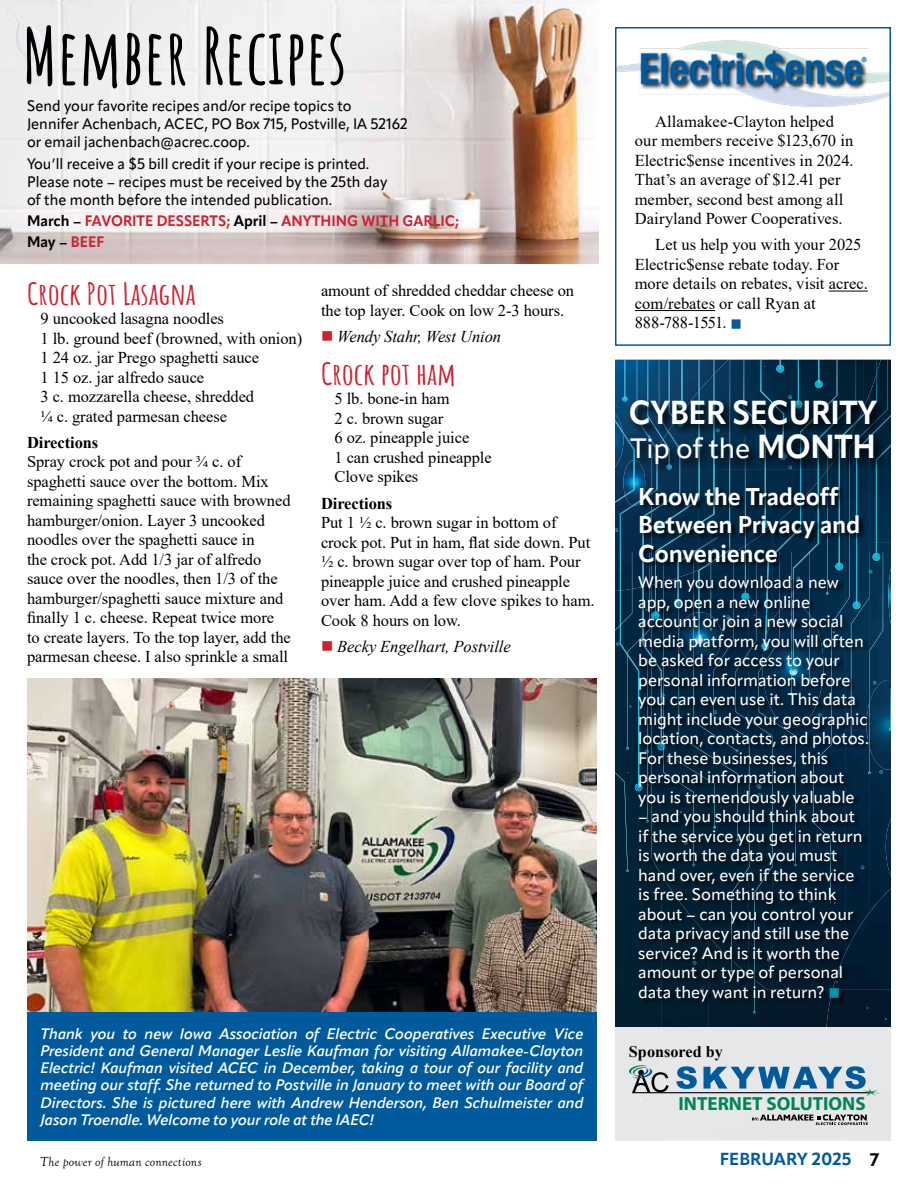
<style>
.page{position:relative;width:918px;height:1188px;background:#fff}
.page>*{position:absolute;margin:0;border:0;box-sizing:border-box;transform-origin:0 0}
.t1{font:700 76.5px "Amatic SC";color:#000}
.t2{font:700 32.85px "Apparat";letter-spacing:-.01em;color:#fff;scale:.93 1}
.t3{font:700 30px "Amatic SC";letter-spacing:-.005em;color:#d0202e;scale:1.12 1}
.t4{font:500 27.75px "Apparat";letter-spacing:-.005em;color:#fff}
.t5{font:700 24px/28.5px "Apparat";letter-spacing:-.015em;color:#fff}
.t6{font:700 19.05px "Myriad Pro";color:#008457}
.t7{font:700 17.25px "Apparat";color:#005a9c}
.t8{font:16.5px/19.5px "Times New Roman";letter-spacing:-.005em;color:#000}
.t9{font:500 16.5px/19.5px "Apparat";letter-spacing:-.005em;color:#fff}
.t10{font:italic 16.5px "Times New Roman";letter-spacing:-.005em;color:#000}
.t11{font:700 16.5px "Times New Roman";letter-spacing:-.005em;color:#000}
.t12{font:700 16.2px "Times New Roman";color:#000}
.t13{font:italic 600 15px/17.2px "Apparat";letter-spacing:-.005em;color:#fff;text-align:justify}
.t14{font:500 15px/18px "Apparat";color:#000}
.t15{font:700 15px/21px "Apparat";color:#d0202e;scale:.95 1}
.t16{font:italic 13.5px "Goudy Old Style T";letter-spacing:.01em;color:#000}
.s1{color:#000}
.s2{color:#d0202e}
.s3{color:#005a9c}
.s4{font-weight:700;font-size:32.85px}
.s5{color:#0095a9}
.s6{font-size:18px;color:#000}
</style>
<div class="page">
<img style="left:615px;top:631px;width:5px;height:141px">
<div style="left:615px;top:784px;width:46px;height:243px;background:#002132"></div>
<img style="left:661px;top:1008px;width:24px;height:19px">
<img style="left:685px;top:1008px;width:23px;height:19px">
<img style="left:708px;top:1008px;width:24px;height:19px">
<img style="left:732px;top:1008px;width:23px;height:19px">
<img style="left:755px;top:1008px;width:71px;height:19px">
<img style="left:615px;top:360px;width:94px;height:54px">
<img style="left:616px;top:503px;width:4px;height:86px">
<img style="left:615px;top:503px;width:1px;height:86px">
<img style="left:620px;top:631px;width:18px;height:153px">
<img style="left:620px;top:360px;width:31px;height:229px">
<img style="left:615px;top:431px;width:13px;height:72px">
<svg style="left:709px;top:360px;width:2px;height:6px"></svg>
<img style="left:681px;top:360px;width:1px;height:14px">
<img style="left:615px;top:772px;width:13px;height:98px">
<img style="left:627px;top:586px;width:11px;height:161px">
<img style="left:615px;top:589px;width:17px;height:42px">
<img style="left:632px;top:552px;width:1px;height:37px">
<img style="left:625px;top:360px;width:1px;height:37px">
<svg style="left:622px;top:397px;width:5px;height:5px"></svg>
<img style="left:648px;top:360px;width:15px;height:37px">
<img style="left:669px;top:360px;width:8px;height:14px">
<img style="left:883px;top:360px;width:8px;height:320px">
<div style="left:875px;top:770px;width:16px;height:118px;background:#002440"></div>
<img style="left:730px;top:360px;width:70px;height:37px">
<img style="left:698px;top:366px;width:13px;height:8px">
<img style="left:730px;top:476px;width:62px;height:10px">
<img style="left:792px;top:476px;width:8px;height:10px">
<img style="left:651px;top:476px;width:4px;height:10px">
<img style="left:655px;top:374px;width:56px;height:112px">
<img style="left:711px;top:360px;width:19px;height:126px">
<img style="left:856px;top:360px;width:13px;height:37px">
<img style="left:837px;top:360px;width:19px;height:122px">
<img style="left:800px;top:360px;width:37px;height:126px">
<svg style="left:815px;top:360px;width:8px;height:28px"></svg>
<img style="left:798px;top:360px;width:1px;height:35px">
<img style="left:743px;top:360px;width:23px;height:126px">
<img style="left:760px;top:360px;width:24px;height:37px">
<svg style="left:776px;top:360px;width:8px;height:13px"></svg>
<img style="left:856px;top:415px;width:35px;height:187px">
<img style="left:869px;top:360px;width:19px;height:37px">
<img style="left:832px;top:476px;width:19px;height:10px">
<img style="left:875px;top:552px;width:8px;height:220px">
<img style="left:623px;top:460px;width:22px;height:46px">
<svg style="left:632px;top:499px;width:6px;height:7px"></svg>
<img style="left:625px;top:460px;width:10px;height:36px">
<img style="left:886px;top:818px;width:5px;height:58px">
<img style="left:875px;top:680px;width:16px;height:90px">
<img style="left:890px;top:688px;width:1px;height:40px">
<img style="left:615px;top:414px;width:8px;height:53px">
<img style="left:615px;top:420px;width:8px;height:14px">
<img style="left:888px;top:568px;width:3px;height:56px">
<div style="left:826px;top:990px;width:65px;height:37px;background:#06172b"></div>
<div style="left:875px;top:888px;width:16px;height:102px;background:#011c31"></div>
<svg style="left:616px;top:642px;width:3px;height:4px"></svg>
<svg style="left:879px;top:770px;width:4px;height:4px"></svg>
<svg style="left:615px;top:528px;width:3px;height:4px"></svg>
<svg style="left:788px;top:395px;width:14px;height:2px"></svg>
<svg style="left:635px;top:784px;width:3px;height:7px"></svg>
<div style="left:615px;top:1027px;width:276px;height:114px;background:#e5e7e8"></div>
<svg style="left:752px;top:1114px;width:116px;height:11px"></svg>
<svg style="left:629px;top:1065px;width:164px;height:35px"></svg>
<svg style="left:793px;top:1066px;width:87px;height:30px"></svg>
<svg style="left:628px;top:397px;width:260px;height:79px;background:#082e46"></svg>
<div style="left:638px;top:486px;width:237px;height:522px;background:#000;opacity:.75"></div>
<img style="left:618px;top:41px;width:270px;height:65px">
<img style="left:0;top:0;width:598px;height:263px">
<div style="left:615px;top:27px;width:276px;height:319px;border:2px solid #005a9c"></div>
<hr style="left:829px;top:291px;width:39px;height:1px;background:#000">
<hr style="left:635px;top:310px;width:80px;height:1px;background:#000">
<img style="left:27px;top:678px;width:570px;height:334px">
<div style="left:27px;top:1012px;width:570px;height:129px;background:#005a9c"></div>
<h1 class="t1" style="left:23px;top:-3px;width:325px">Member Recipes</h1>
<p class="t14" style="left:27px;top:97px;width:382px">Send your favorite recipes and/or recipe topics to<br>Jennifer Achenbach, ACEC, PO Box 715, Postville, IA 52162 or email jachenbach@acrec.coop.</p>
<p class="t14" style="left:27px;top:155px;width:362px">You’ll receive a $5 bill credit if your recipe is printed.<br>Please note – recipes must be received by the 25th day of the month before the intended publication.</p>
<p class="t15" style="left:27px;top:210px;width:456px"><span class="s1">March –</span> FAVORITE DESSERTS; <span class="s1">April –</span> ANYTHING WITH GARLIC;<br><span class="s1">May –</span> BEEF</p>
<h3 class="t3" style="left:27px;top:270px;width:152px">Crock Pot Lasagna</h3>
<p class="t8" style="left:40px;top:308px;width:263px">9 uncooked lasagna noodles<br>1 lb. ground beef (browned, with onion)<br>1 24 oz. jar Prego spaghetti sauce<br>1 15 oz. jar alfredo sauce<br>3 c. mozzarella cheese, shredded<br>¼ c. grated parmesan cheese</p>
<p class="t11" style="left:27px;top:430px;width:73px">Directions</p>
<p class="t8" style="left:27px;top:452px;width:265px">Spray crock pot and pour ¾ c. of spaghetti sauce over the bottom. Mix remaining spaghetti sauce with browned hamburger/onion. Layer 3 uncooked noodles over the spaghetti sauce in<br>the crock pot. Add 1/3 jar of alfredo sauce over the noodles, then 1/3 of the hamburger/spaghetti sauce mixture and finally 1 c. cheese. Repeat twice more to create layers. To the top layer, add the parmesan cheese. I also sprinkle a small</p>
<p class="t8" style="left:321px;top:280px;width:255px">amount of shredded cheddar cheese on the top layer. Cook on low 2-3 hours.</p>
<p class="t10" style="left:321px;top:325px;width:182px"><span class="s2">■</span> Wendy Stahr, West Union</p>
<h3 class="t3" style="left:321px;top:351px;width:122px">Crock pot ham</h3>
<p class="t8" style="left:334px;top:388px;width:159px">5 lb. bone-in ham<br>2 c. brown sugar<br>6 oz. pineapple juice<br>1 can crushed pineapple<br>Clove spikes</p>
<p class="t11" style="left:321px;top:491px;width:73px">Directions</p>
<p class="t8" style="left:321px;top:512px;width:275px">Put 1 ½ c. brown sugar in bottom of crock pot. Put in ham, flat side down. Put ½ c. brown sugar over top of ham. Pour pineapple juice and crushed pineapple over ham. Add a few clove spikes to ham.<br>Cook 8 hours on low.</p>
<p class="t10" style="left:321px;top:635px;width:191px"><span class="s2">■</span> Becky Engelhart, Postville</p>
<p class="t13" style="left:40px;top:1025px;width:545px">Thank you to new Iowa Association of Electric Cooperatives Executive Vice President and General Manager Leslie Kaufman for visiting Allamakee-Clayton Electric! Kaufman visited ACEC in December, taking a tour of our facility and meeting our staff. She returned to Postville in January to meet with our Board of Directors. She is pictured here with Andrew Henderson, Ben Schulmeister and Jason Troendle. Welcome to your role at the IAEC!</p>
<p class="t8" style="left:635px;top:111px;width:220px;text-indent:20px">Allamakee-Clayton helped our members receive $123,670 in<br>Electric$ense incentives in 2024.<br>That’s an average of $12.41 per member, second best among all<br>Dairyland Power Cooperatives.</p>
<p class="t8" style="left:635px;top:234px;width:234px;text-indent:20px">Let us help you with your 2025<br>Electric$ense rebate today. For more details on rebates, visit acrec. com/rebates or call Ryan at<br>888-788-1551. <span class="s3">■</span></p>
<h2 class="t2" style="left:629px;top:392px;width:268px">CYBER SECURITY</h2>
<h3 class="t4" style="left:630px;top:432px;width:247px">Tip of the <span class="s4">MONTH</span></h3>
<h3 class="t5" style="left:638px;top:482px;width:224px">Know the Tradeoff<br>Between Privacy and<br>Convenience</h3>
<p class="t9" style="left:638px;top:573px;width:232px">When you download a new app, open a new online account or join a new social media platform, you will often be asked for access to your personal information before you can even use it. This data might include your geographic location, contacts, and photos.<br>For these businesses, this personal information about you is tremendously valuable</p>
<p class="t9" style="left:638px;top:807px;width:226px">– and you should think about if the service you get in return is worth the data you must hand over, even if the service is free. Something to think about – can you control your data privacy and still use the service? And is it worth the amount or type of personal data they want in return? <span class="s5">■</span></p>
<p class="t12" style="left:629px;top:1040px;width:95px">Sponsored by</p>
<p class="t6" style="left:679px;top:1091px;width:189px">INTERNET SOLUTIONS</p>
<p class="t16" style="left:40px;top:1154px;width:163px">The power of human connections</p>
<p class="t7" style="left:720px;top:1149px;width:161px">FEBRUARY 2025 <span class="s6">7</span></p>
</div>
